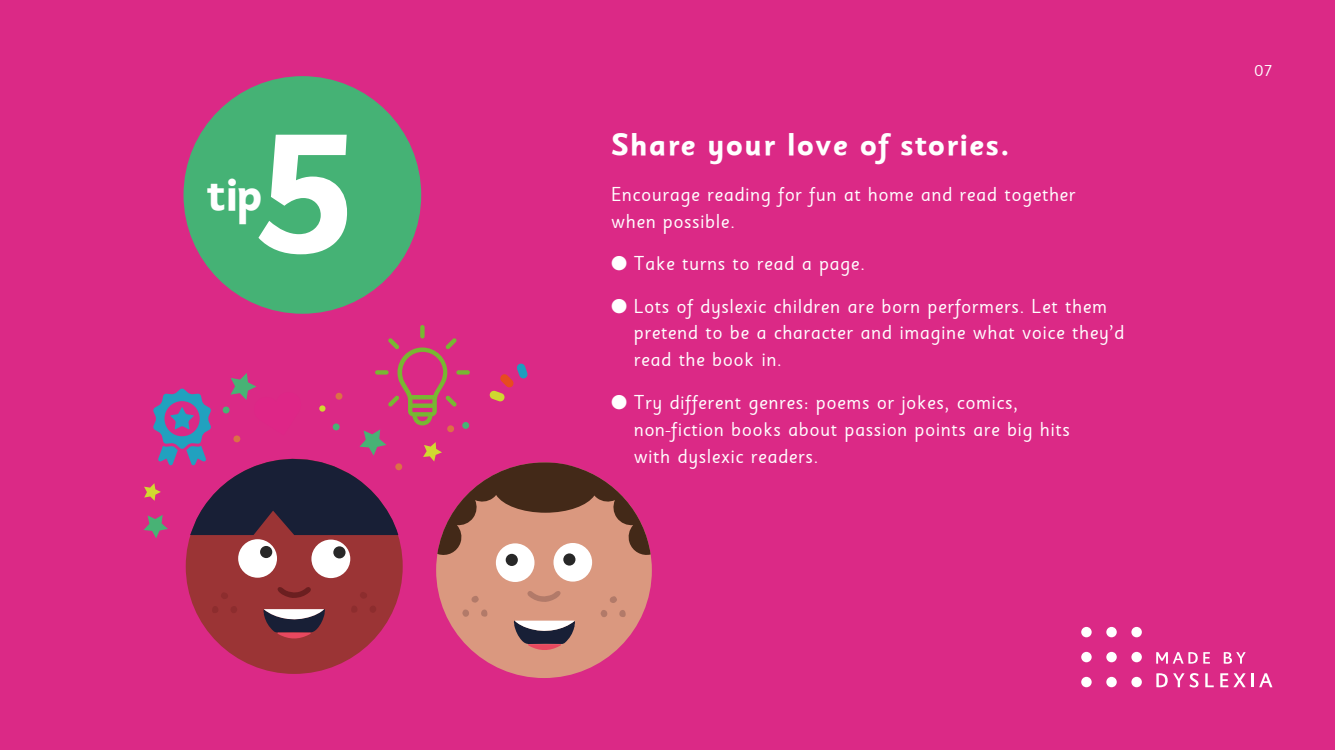
<style>
.page{position:relative;width:1335px;height:750px;background:#fff}
.page>*{position:absolute;margin:0;border:0;box-sizing:border-box;transform-origin:0 0}
.t1{font:700 188.38px "Sassoon Sans Slope";color:#fff}
.t2{font:700 47.94px "Sassoon Sans";color:#fff}
.t3{font:700 31.25px "Sassoon Sans";letter-spacing:.02em;color:#fff}
.t4{font:20px/26.9px "Sassoon Sans";letter-spacing:.02em;color:#fff}
.t5{font:15.62px "Sassoon Sans";color:#fff}
</style>
<div class="page">
<div style="left:0;top:0;width:1334px;height:750px;background:#db2986"></div>
<svg style="left:420px;top:325px;width:4px;height:14px"></svg>
<div style="left:186px;top:459px;width:217px;height:215px;background:#9b3435;border-radius:50%"></div>
<svg style="left:277px;top:587px;width:34px;height:11px"></svg>
<div style="left:238px;top:539px;width:39px;height:39px;background:#fff;border-radius:50%"></div>
<div style="left:311px;top:540px;width:39px;height:38px;background:#fff;border-radius:50%"></div>
<div style="left:333px;top:546px;width:12px;height:12px;background:#282828;border-radius:50%"></div>
<svg style="left:360px;top:592px;width:7px;height:6px"></svg>
<svg style="left:370px;top:606px;width:6px;height:7px"></svg>
<svg style="left:351px;top:606px;width:6px;height:6px"></svg>
<svg style="left:221px;top:593px;width:7px;height:6px"></svg>
<svg style="left:231px;top:606px;width:6px;height:7px"></svg>
<svg style="left:212px;top:606px;width:6px;height:7px"></svg>
<svg style="left:263px;top:609px;width:62px;height:30px"></svg>
<div style="left:436px;top:462px;width:216px;height:216px;background:#da987f;border-radius:50%"></div>
<svg style="left:527px;top:591px;width:34px;height:11px"></svg>
<div style="left:553px;top:543px;width:39px;height:39px;background:#fff;border-radius:50%"></div>
<div style="left:563px;top:553px;width:12px;height:13px;background:#282828;border-radius:50%"></div>
<div style="left:496px;top:543px;width:38px;height:39px;background:#fff;border-radius:50%"></div>
<div style="left:505px;top:554px;width:13px;height:12px;background:#282828;border-radius:50%"></div>
<svg style="left:471px;top:596px;width:8px;height:7px"></svg>
<svg style="left:462px;top:609px;width:7px;height:8px"></svg>
<svg style="left:481px;top:609px;width:6px;height:8px"></svg>
<svg style="left:610px;top:596px;width:7px;height:7px"></svg>
<svg style="left:600px;top:610px;width:7px;height:7px"></svg>
<svg style="left:619px;top:610px;width:7px;height:7px"></svg>
<svg style="left:513px;top:621px;width:62px;height:29px"></svg>
<svg style="left:143px;top:338px;width:507px;height:219px"></svg>
<div style="left:183px;top:76px;width:238px;height:238px;background:#45b275;border-radius:50%"></div>
<svg style="left:1156px;top:652px;width:41px;height:12px"></svg>
<svg style="left:1203px;top:652px;width:6px;height:12px"></svg>
<svg style="left:1223px;top:652px;width:22px;height:12px"></svg>
<svg style="left:1156px;top:673px;width:11px;height:14px"></svg>
<svg style="left:1173px;top:673px;width:25px;height:15px"></svg>
<svg style="left:1205px;top:673px;width:8px;height:14px"></svg>
<svg style="left:1220px;top:673px;width:25px;height:14px"></svg>
<svg style="left:1251px;top:673px;width:2px;height:14px"></svg>
<svg style="left:1259px;top:673px;width:13px;height:14px"></svg>
<div style="left:1081px;top:627px;width:10px;height:10px;background:#fff;border-radius:50%"></div>
<div style="left:1081px;top:652px;width:10px;height:10px;background:#fff;border-radius:50%"></div>
<div style="left:1081px;top:677px;width:10px;height:10px;background:#fff;border-radius:50%"></div>
<div style="left:1106px;top:627px;width:10px;height:10px;background:#fff;border-radius:50%"></div>
<div style="left:1106px;top:652px;width:10px;height:10px;background:#fff;border-radius:50%"></div>
<div style="left:1106px;top:677px;width:10px;height:10px;background:#fff;border-radius:50%"></div>
<div style="left:1131px;top:627px;width:10px;height:10px;background:#fff;border-radius:50%"></div>
<div style="left:1131px;top:652px;width:10px;height:10px;background:#fff;border-radius:50%"></div>
<div style="left:1131px;top:677px;width:10px;height:10px;background:#fff;border-radius:50%"></div>
<h1 class="t1" style="left:256px;top:76px;width:97px">5</h1>
<h2 class="t2" style="left:206px;top:177px;width:58px">tip</h2>
<h3 class="t3" style="left:611px;top:133px;width:400px">Share your love of stories.</h3>
<p class="t4" style="left:611px;top:183px;width:466px">Encourage reading for fun at home and read together when possible.</p>
<p class="t4" style="left:611px;top:253px;width:256px">● Take turns to read a page.</p>
<p class="t4" style="left:633px;top:295px;width:492px;text-indent:-22px">● Lots of dyslexic children are born performers. Let them pretend to be a character and imagine what voice they’d read the book in.</p>
<p class="t4" style="left:633px;top:391px;width:438px;text-indent:-22px">● Try different genres: poems or jokes, comics, non-fiction books about passion points are big hits with dyslexic readers.</p>
<p class="t5" style="left:1254px;top:65px;width:19px">07</p>
</div>
